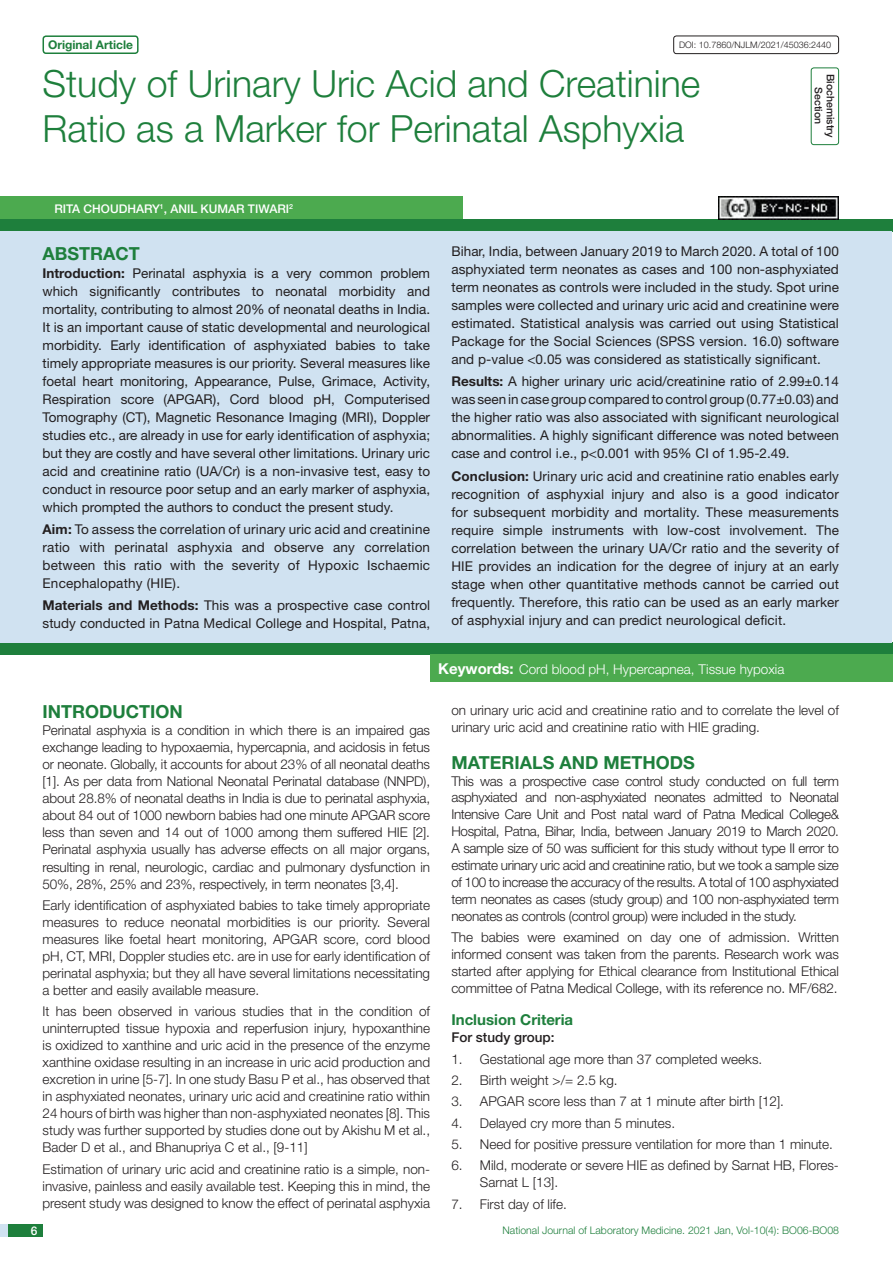
<style>
.page{position:relative;width:893px;height:1263px;background:#fff}
.page>*{position:absolute;margin:0;border:0;box-sizing:border-box;transform-origin:0 0}
.t1{font:300 37.5px "Helvetica Neue";color:#1e7f3c}
.Heading{font:700 18px "Helvetica Neue";color:#1e7f3c}
.Abstract_head{font:700 18px "Helvetica Neue";color:#1e7f3c}
.HEAD_2{font:700 15px "Helvetica Neue";color:#1e7f3c}
.Body_text{font:300 13.5px/17px "Helvetica Neue";color:#231f20;text-align:justify}
.Abstract_Text{font:13.5px/18px "Helvetica Neue";letter-spacing:.005em;color:#231f20;text-align:justify}
.Bullet_list{font:300 13.5px/17.1px "Helvetica Neue";color:#231f20}
.Key_words{font:300 13.5px "Helvetica Neue";color:#fff}
.Body_text-2{font:500 13.5px "Helvetica Neue";color:#231f20}
.Author{font:500 12px "Helvetica Neue";color:#fff}
.t2{font:700 12px "Helvetica Neue";color:#1e7f3c}
.t3{font:300 10.5px "Helvetica Neue";color:#1e7f3c}
.section{font:500 10.5px "Helvetica Neue";color:#231f20}
.t4{font:300 9px "Helvetica Neue";color:#231f20}
.s1{font-weight:700}
.s2{font-weight:700;font-size:15px}
</style>
<div class="page">
<div style="left:0;top:1224px;width:43px;height:13px;background:#d0e2f1"></div>
<div style="left:8px;top:1224px;width:35px;height:13px;background:#1e7f3c"></div>
<div style="left:811px;top:67px;width:28px;height:78px;border:1px solid #1e7f3c;border-radius:3px"></div>
<div style="left:43px;top:35px;width:96px;height:19px;border:2px solid #1e7f3c;border-radius:3px"></div>
<div style="left:673px;top:36px;width:166px;height:18px;border:1px solid #231f20;border-radius:3px"></div>
<div style="left:0;top:219px;width:893px;height:12px;background:#1e7f3c"></div>
<div style="left:0;top:642px;width:893px;height:12px;background:#1e7f3c"></div>
<div style="left:0;top:196px;width:463px;height:23px;background:#4caa4f"></div>
<div style="left:0;top:231px;width:892px;height:411px;background:#d0e2f1"></div>
<div style="left:430px;top:654px;width:463px;height:28px;background:#4caa4f"></div>
<img style="left:719px;top:197px;width:120px;height:22px">
<p class="t2" style="left:48px;top:37px;width:87px">Original Article</p>
<p class="t4" style="left:679px;top:39px;width:154px">DOI: 10.7860/NJLM/2021/45036:2440</p>
<p class="t1" style="left:43px;top:61px;width:659px">Study of Urinary Uric Acid and Creatinine</p>
<p class="t1" style="left:43px;top:106px;width:643px">Ratio as a Marker for Perinatal Asphyxia</p>
<p class="Author" style="left:54px;top:201px;width:240px">RITA CHOUDHARY<sup>1</sup>, ANIL KUMAR TIWARI<sup>2</sup></p>
<p class="section" style="left:837px;top:74px;width:65px;rotate:90deg">BIOCHEMISTRY</p>
<p class="section" style="left:825px;top:87px;width:38px;rotate:90deg">SECTION</p>
<p class="Abstract_head" style="left:43px;top:242px;width:99px">ABSTRACT</p>
<p class="Abstract_Text" style="left:43px;top:264px;width:389px"><span class="s1">Introduction:</span> Perinatal asphyxia is a very common problem which significantly contributes to neonatal morbidity and mortality, contributing to almost 20% of neonatal deaths in India.<br>It is an important cause of static developmental and neurological morbidity. Early identification of asphyxiated babies to take timely appropriate measures is our priority. Several measures like foetal heart monitoring, Appearance, Pulse, Grimace, Activity, Respiration score (APGAR), Cord blood pH, Computerised Tomography (CT), Magnetic Resonance Imaging (MRI), Doppler studies etc., are already in use for early identification of asphyxia; but they are costly and have several other limitations. Urinary uric acid and creatinine ratio (UA/Cr) is a non-invasive test, easy to conduct in resource poor setup and an early marker of asphyxia, which prompted the authors to conduct the present study.</p>
<p class="Abstract_Text" style="left:43px;top:520px;width:389px"><span class="s1">Aim:</span> To assess the correlation of urinary uric acid and creatinine ratio with perinatal asphyxia and observe any correlation between this ratio with the severity of Hypoxic Ischaemic Encephalopathy (HIE).</p>
<p class="Abstract_Text" style="left:43px;top:596px;width:389px"><span class="s1">Materials and Methods:</span> This was a prospective case control study conducted in Patna Medical College and Hospital, Patna,</p>
<p class="Abstract_Text" style="left:451px;top:242px;width:389px">Bihar, India, between January 2019 to March 2020. A total of 100 asphyxiated term neonates as cases and 100 non-asphyxiated term neonates as controls were included in the study. Spot urine samples were collected and urinary uric acid and creatinine were estimated. Statistical analysis was carried out using Statistical Package for the Social Sciences (SPSS version. 16.0) software and p-value &lt;0.05 was considered as statistically significant.</p>
<p class="Abstract_Text" style="left:451px;top:372px;width:389px"><span class="s1">Results:</span> A higher urinary uric acid/creatinine ratio of 2.99±0.14 was seen in case group compared to control group (0.77±0.03) and the higher ratio was also associated with significant neurological abnormalities. A highly significant difference was noted between case and control i.e., p&lt;0.001 with 95% CI of 1.95-2.49.</p>
<p class="Abstract_Text" style="left:451px;top:467px;width:389px"><span class="s1">Conclusion:</span> Urinary uric acid and creatinine ratio enables early recognition of asphyxial injury and also is a good indicator for subsequent morbidity and mortality. These measurements require simple instruments with low-cost involvement. The correlation between the urinary UA/Cr ratio and the severity of HIE provides an indication for the degree of injury at an early stage when other quantitative methods cannot be carried out frequently. Therefore, this ratio can be used as an early marker of asphyxial injury and can predict neurological deficit.</p>
<p class="Key_words" style="left:438px;top:661px;width:348px"><span class="s2">Keywords:</span> Cord blood pH, Hypercapnea, Tissue hypoxia</p>
<p class="Heading" style="left:43px;top:701px;width:142px">INTRODUCTION</p>
<p class="Body_text" style="left:43px;top:722px;width:389px">Perinatal asphyxia is a condition in which there is an impaired gas exchange leading to hypoxaemia, hypercapnia, and acidosis in fetus or neonate. Globally, it accounts for about 23% of all neonatal deaths [1]. As per data from National Neonatal Perinatal database (NNPD), about 28.8% of neonatal deaths in India is due to perinatal asphyxia, about 84 out of 1000 newborn babies had one minute APGAR score less than seven and 14 out of 1000 among them suffered HIE [2].<br>Perinatal asphyxia usually has adverse effects on all major organs, resulting in renal, neurologic, cardiac and pulmonary dysfunction in 50%, 28%, 25% and 23%, respectively, in term neonates [3,4].</p>
<p class="Body_text" style="left:43px;top:896px;width:389px">Early identification of asphyxiated babies to take timely appropriate measures to reduce neonatal morbidities is our priority. Several measures like foetal heart monitoring, APGAR score, cord blood pH, CT, MRI, Doppler studies etc. are in use for early identification of perinatal asphyxia; but they all have several limitations necessitating a better and easily available measure.</p>
<p class="Body_text" style="left:43px;top:1002px;width:389px">It has been observed in various studies that in the condition of uninterrupted tissue hypoxia and reperfusion injury, hypoxanthine is oxidized to xanthine and uric acid in the presence of the enzyme xanthine oxidase resulting in an increase in uric acid production and excretion in urine [5-7]. In one study Basu P et al., has observed that in asphyxiated neonates, urinary uric acid and creatinine ratio within 24 hours of birth was higher than non-asphyxiated neonates [8]. This study was further supported by studies done out by Akishu M et al., Bader D et al., and Bhanupriya C et al., [9-11]</p>
<p class="Body_text" style="left:43px;top:1160px;width:389px">Estimation of urinary uric acid and creatinine ratio is a simple, non&shy;invasive, painless and easily available test. Keeping this in mind, the present study was designed to know the effect of perinatal asphyxia</p>
<p class="Author" style="left:31px;top:1223px;width:8px">6</p>
<p class="Body_text" style="left:451px;top:701px;width:389px">on urinary uric acid and creatinine ratio and to correlate the level of urinary uric acid and creatinine ratio with HIE grading.</p>
<p class="Heading" style="left:451px;top:751px;width:245px">MATERIALS AND METHODS</p>
<p class="Body_text" style="left:451px;top:772px;width:389px">This was a prospective case control study conducted on full term asphyxiated and non-asphyxiated neonates admitted to Neonatal Intensive Care Unit and Post natal ward of Patna Medical College&amp; Hospital, Patna, Bihar, India, between January 2019 to March 2020.<br>A sample size of 50 was sufficient for this study without type II error to estimate urinary uric acid and creatinine ratio, but we took a sample size of 100 to increase the accuracy of the results. A total of 100 asphyxiated term neonates as cases (study group) and 100 non-asphyxiated term neonates as controls (control group) were included in the study.</p>
<p class="Body_text" style="left:451px;top:929px;width:389px">The babies were examined on day one of admission. Written informed consent was taken from the parents. Research work was started after applying for Ethical clearance from Institutional Ethical committee of Patna Medical College, with its reference no. MF/682.</p>
<p class="HEAD_2" style="left:451px;top:1010px;width:123px">Inclusion Criteria</p>
<p class="Body_text-2" style="left:451px;top:1029px;width:105px">FOR STUDY GROUP:</p>
<p class="Bullet_list" style="left:451px;top:1050px;width:312px">1. Gestational age more than 37 completed weeks.</p>
<p class="Bullet_list" style="left:451px;top:1071px;width:168px">2. Birth weight &gt;/= 2.5 kg.</p>
<p class="Bullet_list" style="left:451px;top:1093px;width:334px">3. APGAR score less than 7 at 1 minute after birth [12].</p>
<p class="Bullet_list" style="left:451px;top:1114px;width:225px">4. Delayed cry more than 5 minutes.</p>
<p class="Bullet_list" style="left:451px;top:1135px;width:383px">5. Need for positive pressure ventilation for more than 1 minute.</p>
<p class="Bullet_list" style="left:480px;top:1156px;width:361px;text-indent:-28px">6. Mild, moderate or severe HIE as defined by Sarnat HB, Flores-<br>Sarnat L [13].</p>
<p class="Bullet_list" style="left:451px;top:1195px;width:117px">7. First day of life.</p>
<p class="t3" style="left:503px;top:1224px;width:338px">National Journal of Laboratory Medicine. 2021 Jan, Vol-10(4): BO06-BO08</p>
</div>
